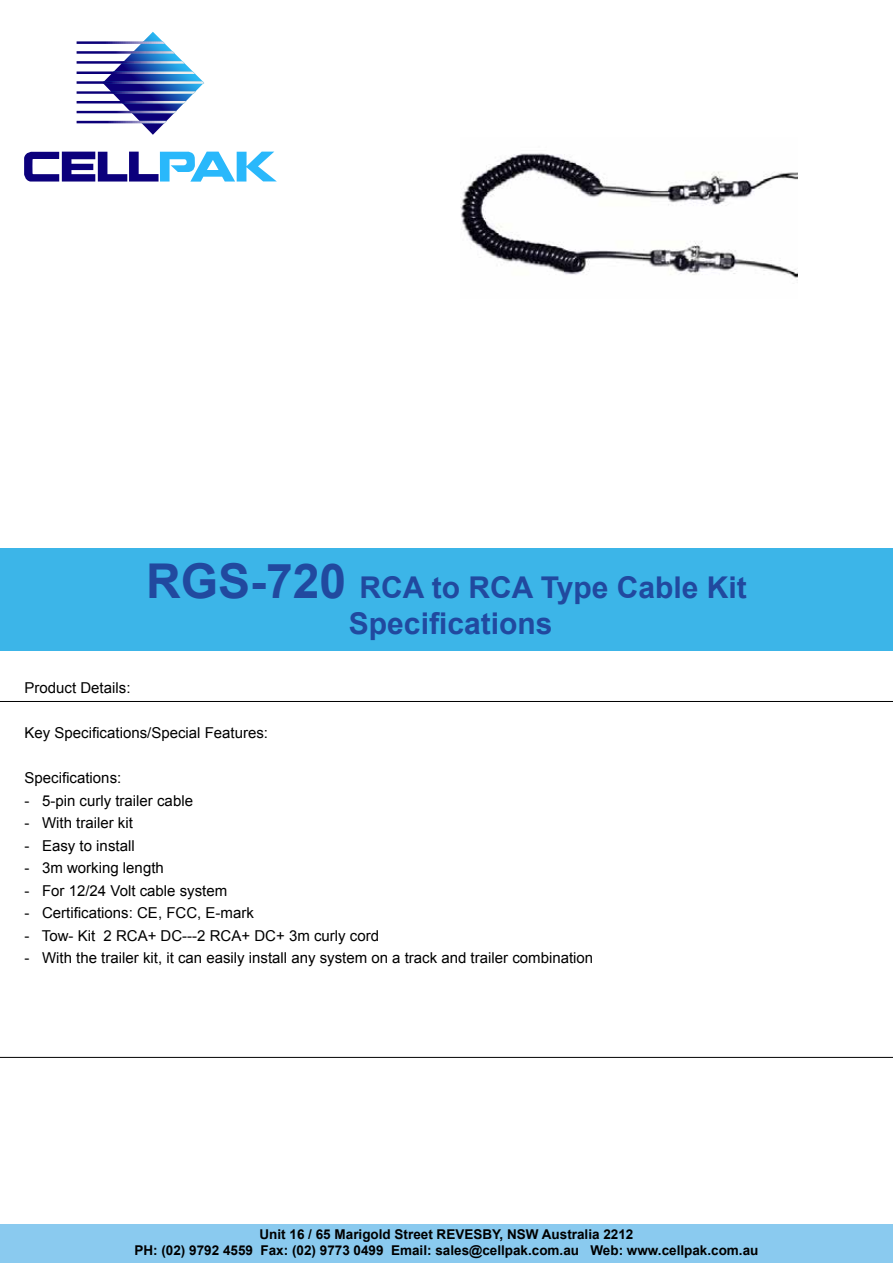
<style>
.page{position:relative;width:893px;height:1263px;background:#fff}
.page>*{position:absolute;margin:0;border:0;box-sizing:border-box;transform-origin:0 0}
.t1{font:700 30px/36px "Arial";color:#21499f;text-align:center}
.t2{font:15px "Arial";color:#000}
.t3{font:700 13.5px/16.2px "Arial";color:#000;text-align:center}
.s1{font-size:48px}
</style>
<div class="page">
<img style="left:460px;top:153px;width:337px;height:125px">
<div style="left:0;top:549px;width:893px;height:102px;background:#3cb5e8"></div>
<div style="left:0;top:1224px;width:893px;height:39px;background:#8acaef"></div>
<svg style="left:76px;top:32px;width:128px;height:103px"></svg>
<svg style="left:24px;top:151px;width:253px;height:31px"></svg>
<hr style="left:0;top:701px;width:893px;height:1px;background:#000">
<hr style="left:0;top:1057px;width:893px;height:1px;background:#000">
<h1 class="t1" style="left:146px;top:570px;width:602px"><span class="s1">RGS-720</span> RCA to RCA Type Cable Kit<br>Specifications</h1>
<p class="t2" style="left:25px;top:678px;width:107px">Product Details:</p>
<p class="t2" style="left:25px;top:723px;width:245px">Key Specifications/Special Features:</p>
<p class="t2" style="left:25px;top:768px;width:98px">Specifications:</p>
<p class="t2" style="left:25px;top:790px;width:170px">- 5-pin curly trailer cable</p>
<p class="t2" style="left:25px;top:813px;width:110px">- With trailer kit</p>
<p class="t2" style="left:25px;top:835px;width:112px">- Easy to install</p>
<p class="t2" style="left:25px;top:858px;width:141px">- 3m working length</p>
<p class="t2" style="left:25px;top:880px;width:204px">- For 12/24 Volt cable system</p>
<p class="t2" style="left:25px;top:903px;width:231px">- Certifications: CE, FCC, E-mark</p>
<p class="t2" style="left:25px;top:925px;width:356px">- Tow- Kit 2 RCA+ DC---2 RCA+ DC+ 3m curly cord</p>
<p class="t2" style="left:25px;top:948px;width:570px">- With the trailer kit, it can easily install any system on a track and trailer combination</p>
<p class="t3" style="left:134px;top:1226px;width:625px">Unit 16 / 65 Marigold Street REVESBY, NSW Australia 2212<br>PH: (02) 9792 4559 Fax: (02) 9773 0499 Email: sales@cellpak.com.au Web: www.cellpak.com.au</p>
</div>
